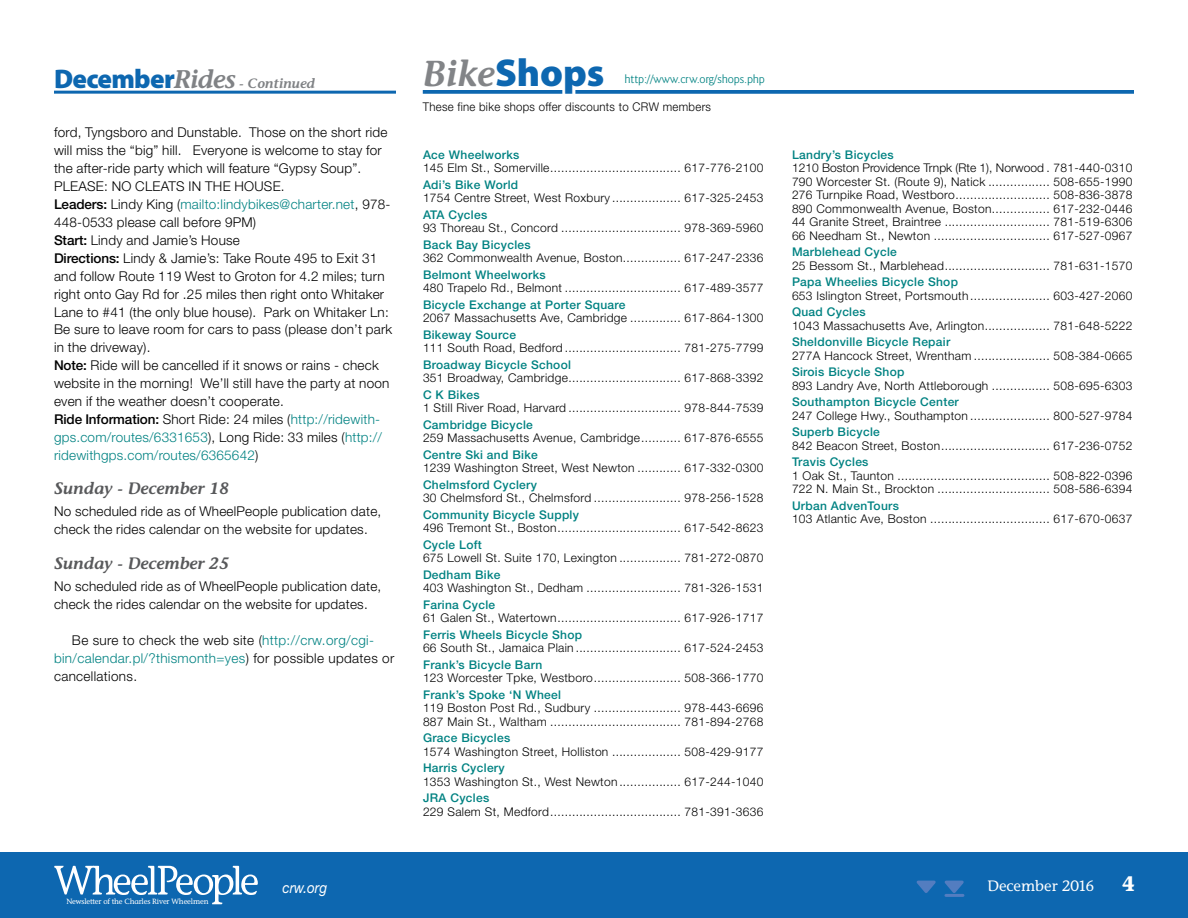
<style>
.page{position:relative;width:1188px;height:918px;background:#fff}
.page>*{position:absolute;margin:0;border:0;box-sizing:border-box;transform-origin:0 0}
.t1{font:900 39px "Myriad Pro";color:#0d67b0}
.t2{font:700 21px "Stone Informal";color:#fff;scale:.9 1}
.t3{font:italic 600 16.5px "Stone Informal";color:#58595b}
.t4{font:15px "Stone Informal";color:#fff}
.t5{font:italic 15px "Helvetica Neue";color:#fff;scale:.9 1}
.t6{font:700 15px "Stone Informal";color:#fff;scale:.9 1}
.t7{font:300 13.5px/18px "Helvetica Neue";letter-spacing:.015em;color:#000}
.t8{font:italic 600 13.5px "Stone Informal";letter-spacing:-.005em;color:#808285}
.t9{font:300 12px/13.5px "Helvetica Neue";letter-spacing:.025em;color:#000}
.t10{font:500 12px "Helvetica Neue";letter-spacing:.025em;color:#008282}
.t11{font:300 12px "Helvetica Neue";letter-spacing:.025em;color:#000;scale:.95 1}
.t12{font:300 12px "Goudy Sans IT Cby BT";letter-spacing:-.02em;color:#008282}
.t13{font:7.5px "Stone Informal";letter-spacing:-.02em;color:#fff}
.s1{font-family:"Myriad Pro";font-weight:900;font-style:normal;font-size:27px;color:#0d67b0}
.s2{font-size:25.5px}
.s3{font-weight:500}
.s4{color:#008282}
.s5{font-family:"Stone Informal";font-weight:600;font-style:italic;font-size:36px;color:#828487}
</style>
<div class="page">
<div style="left:0;top:852px;width:1188px;height:66px;background:#0d67b0"></div>
<svg style="left:54px;top:866px;width:204px;height:38px"></svg>
<svg style="left:916px;top:880px;width:49px;height:16px"></svg>
<hr style="left:946px;top:894px;width:17px;height:3px;background:#537dc0">
<svg style="left:423px;top:90px;width:711px;height:4px;background:#1b70b4"></svg>
<svg style="left:424px;top:90px;width:180px;height:4px"></svg>
<hr style="left:54px;top:91px;width:342px;height:3px;background:#0d67b0">
<p class="t8" style="left:54px;top:75px;width:263px"><span class="s1">December</span><span class="s2">Rides</span> - Continued</p>
<p class="t7" style="left:54px;top:122px;width:340px">ford, Tyngsboro and Dunstable. Those on the short ride will miss the “big” hill. Everyone is welcome to stay for the after-ride party which will feature “Gypsy Soup”.<br>PLEASE: NO CLEATS IN THE HOUSE.<br><span class="s3">Leaders:</span> Lindy King (<span class="s4">mailto:lindybikes@charter.net</span>, 978- 448-0533 please call before 9PM)<br><span class="s3">Start:</span> Lindy and Jamie’s House<br><span class="s3">Directions:</span> Lindy &amp; Jamie’s: Take Route 495 to Exit 31 and follow Route 119 West to Groton for 4.2 miles; turn right onto Gay Rd for .25 miles then right onto Whitaker Lane to #41 (the only blue house). Park on Whitaker Ln:<br>Be sure to leave room for cars to pass (please don’t park in the driveway).<br><span class="s3">Note:</span> Ride will be cancelled if it snows or rains - check website in the morning! We’ll still have the party at noon even if the weather doesn’t cooperate.<br><span class="s3">Ride Information:</span> Short Ride: 24 miles (<span class="s4">http://ridewith&shy;gps.com/routes/6331653</span>), Long Ride: 33 miles (<span class="s4">http:// ridewithgps.com/routes/6365642</span>)</p>
<h3 class="t3" style="left:54px;top:478px;width:177px">Sunday - December 18</h3>
<p class="t7" style="left:54px;top:502px;width:329px">No scheduled ride as of WheelPeople publication date, check the rides calendar on the website for updates.</p>
<h3 class="t3" style="left:54px;top:553px;width:177px">Sunday - December 25</h3>
<p class="t7" style="left:54px;top:577px;width:329px">No scheduled ride as of WheelPeople publication date, check the rides calendar on the website for updates.</p>
<p class="t7" style="left:54px;top:631px;width:342px;text-indent:18px">Be sure to check the web site (<span class="s4">http://crw.org/cgi&shy;bin/calendar.pl/?thismonth=yes</span>) for possible updates or cancellations.</p>
<h1 class="t1" style="left:423px;top:50px;width:183px"><span class="s5">Bike</span>Shops</h1>
<p class="t11" style="left:423px;top:99px;width:305px">These fine bike shops offer discounts to CRW members</p>
<p class="t12" style="left:624px;top:72px;width:142px">http://www.crw.org/shops.php</p>
<p class="t10" style="left:423px;top:147px;width:98px">Ace Wheelworks</p>
<p class="t9" style="left:423px;top:161px;width:342px">145 Elm St., Somerville.................................... 617-776-2100</p>
<p class="t10" style="left:423px;top:177px;width:97px">Adi’s Bike World</p>
<p class="t9" style="left:423px;top:191px;width:342px">1754 Centre Street, West Roxbury ................... 617-325-2453</p>
<p class="t10" style="left:423px;top:207px;width:66px">ATA Cycles</p>
<p class="t9" style="left:423px;top:221px;width:342px">93 Thoreau St., Concord ................................. 978-369-5960</p>
<p class="t10" style="left:423px;top:237px;width:109px">Back Bay Bicycles</p>
<p class="t9" style="left:423px;top:251px;width:342px">362 Commonwealth Avenue, Boston................ 617-247-2336</p>
<p class="t10" style="left:423px;top:267px;width:124px">Belmont Wheelworks</p>
<p class="t9" style="left:423px;top:281px;width:342px">480 Trapelo Rd., Belmont ................................ 617-489-3577</p>
<p class="t10" style="left:423px;top:297px;width:204px">Bicycle Exchange at Porter Square</p>
<p class="t9" style="left:423px;top:311px;width:342px">2067 Massachusetts Ave, Cambridge .............. 617-864-1300</p>
<p class="t10" style="left:423px;top:327px;width:95px">Bikeway Source</p>
<p class="t9" style="left:423px;top:341px;width:342px">111 South Road, Bedford ................................ 781-275-7799</p>
<p class="t10" style="left:423px;top:357px;width:150px">Broadway Bicycle School</p>
<p class="t9" style="left:423px;top:371px;width:342px">351 Broadway, Cambridge............................... 617-868-3392</p>
<p class="t10" style="left:423px;top:387px;width:58px">C K Bikes</p>
<p class="t9" style="left:423px;top:401px;width:342px">1 Still River Road, Harvard ............................... 978-844-7539</p>
<p class="t10" style="left:423px;top:417px;width:111px">Cambridge Bicycle</p>
<p class="t9" style="left:423px;top:431px;width:342px">259 Massachusetts Avenue, Cambridge........... 617-876-6555</p>
<p class="t10" style="left:423px;top:447px;width:116px">Centre Ski and Bike</p>
<p class="t9" style="left:423px;top:461px;width:342px">1239 Washington Street, West Newton ............ 617-332-0300</p>
<p class="t10" style="left:423px;top:477px;width:116px">Chelmsford Cyclery</p>
<p class="t9" style="left:423px;top:491px;width:342px">30 Chelmsford St., Chelmsford ........................ 978-256-1528</p>
<p class="t10" style="left:423px;top:507px;width:158px">Community Bicycle Supply</p>
<p class="t9" style="left:423px;top:521px;width:342px">496 Tremont St., Boston.................................. 617-542-8623</p>
<p class="t10" style="left:423px;top:537px;width:60px">Cycle Loft</p>
<p class="t9" style="left:423px;top:551px;width:342px">675 Lowell St. Suite 170, Lexington ................. 781-272-0870</p>
<p class="t10" style="left:423px;top:567px;width:79px">Dedham Bike</p>
<p class="t9" style="left:423px;top:581px;width:342px">403 Washington St., Dedham .......................... 781-326-1531</p>
<p class="t10" style="left:423px;top:597px;width:74px">Farina Cycle</p>
<p class="t9" style="left:423px;top:611px;width:342px">61 Galen St., Watertown.................................. 617-926-1717</p>
<p class="t10" style="left:423px;top:627px;width:161px">Ferris Wheels Bicycle Shop</p>
<p class="t9" style="left:423px;top:641px;width:342px">66 South St., Jamaica Plain ............................. 617-524-2453</p>
<p class="t10" style="left:423px;top:657px;width:121px">Frank’s Bicycle Barn</p>
<p class="t9" style="left:423px;top:671px;width:342px">123 Worcester Tpke, Westboro........................ 508-366-1770</p>
<p class="t10" style="left:423px;top:687px;width:140px">Frank’s Spoke ‘N Wheel</p>
<p class="t9" style="left:423px;top:701px;width:342px">119 Boston Post Rd., Sudbury ........................ 978-443-6696<br>887 Main St., Waltham .................................... 781-894-2768</p>
<p class="t10" style="left:423px;top:731px;width:89px">Grace Bicycles</p>
<p class="t9" style="left:423px;top:744px;width:342px">1574 Washington Street, Holliston ................... 508-429-9177</p>
<p class="t10" style="left:423px;top:761px;width:83px">Harris Cyclery</p>
<p class="t9" style="left:423px;top:774px;width:342px">1353 Washington St., West Newton ................. 617-244-1040</p>
<p class="t10" style="left:423px;top:791px;width:68px">JRA Cycles</p>
<p class="t9" style="left:423px;top:804px;width:342px">229 Salem St, Medford.................................... 781-391-3636</p>
<p class="t10" style="left:792px;top:147px;width:103px">Landry’s Bicycles</p>
<p class="t9" style="left:792px;top:161px;width:342px;text-align:justify">1210 Boston Providence Trnpk (Rte 1), Norwood . 781-440-0310<br>790 Worcester St. (Route 9), Natick ................. 508-655-1990<br>276 Turnpike Road, Westboro.......................... 508-836-3878<br>890 Commonwealth Avenue, Boston................ 617-232-0446<br>44 Granite Street, Braintree ............................. 781-519-6306<br>66 Needham St., Newton ................................ 617-527-0967</p>
<p class="t10" style="left:792px;top:245px;width:106px">Marblehead Cycle</p>
<p class="t9" style="left:792px;top:258px;width:342px">25 Bessom St., Marblehead............................. 781-631-1570</p>
<p class="t10" style="left:792px;top:275px;width:168px">Papa Wheelies Bicycle Shop</p>
<p class="t9" style="left:792px;top:288px;width:342px">653 Islington Street, Portsmouth ...................... 603-427-2060</p>
<p class="t10" style="left:792px;top:305px;width:75px">Quad Cycles</p>
<p class="t9" style="left:792px;top:318px;width:342px">1043 Massachusetts Ave, Arlington.................. 781-648-5222</p>
<p class="t10" style="left:792px;top:335px;width:160px">Sheldonville Bicycle Repair</p>
<p class="t9" style="left:792px;top:348px;width:342px">277A Hancock Street, Wrentham ..................... 508-384-0665</p>
<p class="t10" style="left:792px;top:365px;width:114px">Sirois Bicycle Shop</p>
<p class="t9" style="left:792px;top:378px;width:342px">893 Landry Ave, North Attleborough ................ 508-695-6303</p>
<p class="t10" style="left:792px;top:395px;width:168px">Southampton Bicycle Center</p>
<p class="t9" style="left:792px;top:408px;width:342px">247 College Hwy., Southampton ...................... 800-527-9784</p>
<p class="t10" style="left:792px;top:425px;width:89px">Superb Bicycle</p>
<p class="t9" style="left:792px;top:438px;width:342px">842 Beacon Street, Boston.............................. 617-236-0752</p>
<p class="t10" style="left:792px;top:455px;width:78px">Travis Cycles</p>
<p class="t9" style="left:792px;top:468px;width:342px">1 Oak St., Taunton .......................................... 508-822-0396<br>722 N. Main St., Brockton ............................... 508-586-6394</p>
<p class="t10" style="left:792px;top:498px;width:108px">Urban AdvenTours</p>
<p class="t9" style="left:792px;top:512px;width:342px">103 Atlantic Ave, Boston ................................. 617-670-0637</p>
<p class="t13" style="left:66px;top:897px;width:144px">Newsletter of the Charles River Wheelmen</p>
<p class="t4" style="left:987px;top:877px;width:109px">December 2016</p>
<h2 class="t2" style="left:1123px;top:870px;width:15px">4</h2>
<p class="t5" style="left:282px;top:878px;width:51px">crw.org</p>
<p class="t6" style="left:1126px;top:876px;width:11px">4</p>
</div>
